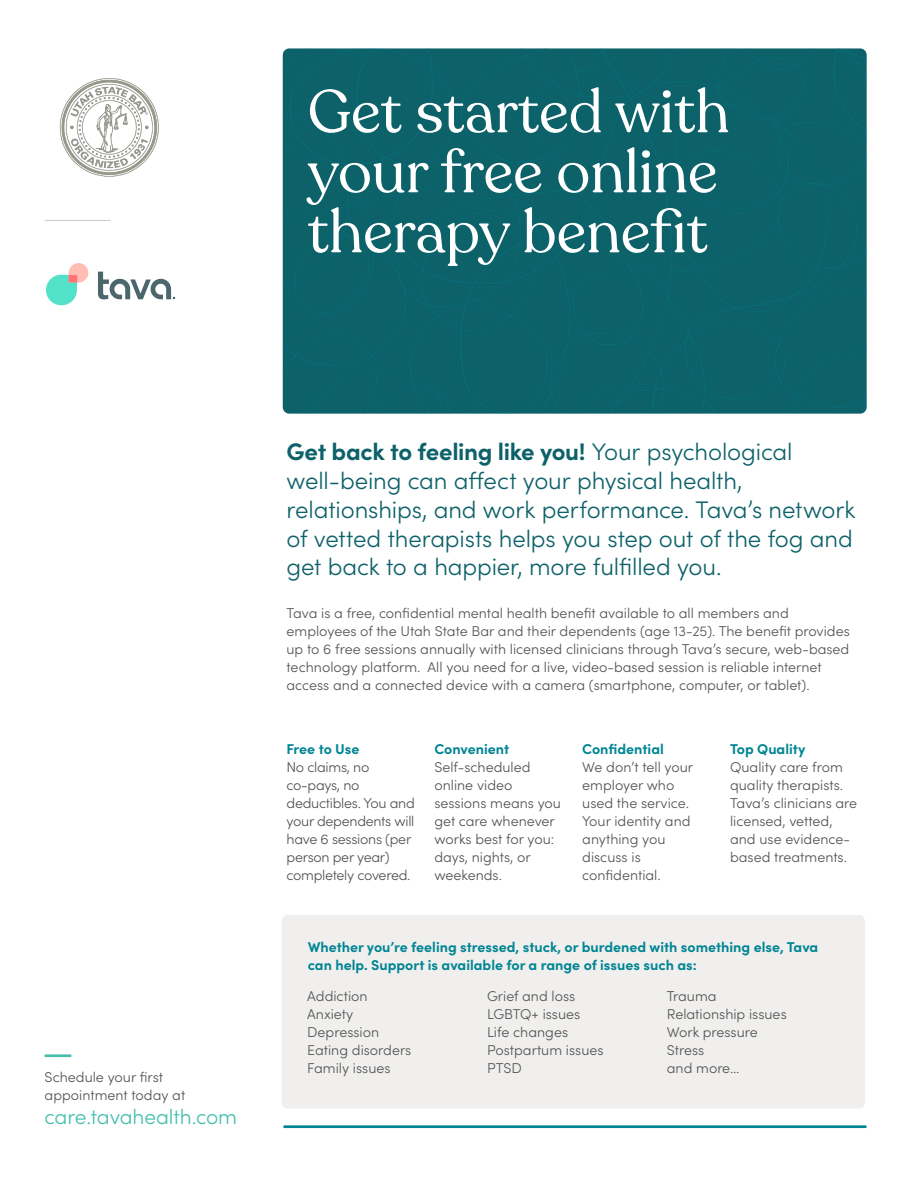
<style>
.page{position:relative;width:918px;height:1188px;background:#fff}
.page>*{position:absolute;margin:0;border:0;box-sizing:border-box;transform-origin:0 0}
.Masthead_Headline{font:60px/60px "Recoleta";color:#fff}
.Large_Body{font:300 24px/28.8px "Sofia Pro";letter-spacing:-.005em;color:#0d6169}
.Large_Body-2{font:300 21px "Sofia Pro";letter-spacing:-.005em;color:#45bfad}
.Body{font:300 14.25px/18px "Sofia Pro";color:#505353}
.Mini_Header{font:700 14.25px/17.1px "Sofia Pro";color:#018594}
.Body-2{font:300 14.25px/18px "Sofia Pro";letter-spacing:-.02em;color:#505353}
.s1{font-weight:700}
</style>
<div class="page">
<div style="left:282px;top:915px;width:583px;height:194px;background:#f0efed;border-radius:6px"></div>
<div style="left:283px;top:48px;width:584px;height:366px;background:#0d6169"></div>
<hr style="left:283px;top:1125px;width:584px;height:3px;background:#018594">
<hr style="left:44px;top:1054px;width:27px;height:3px;background:#45bfad">
<svg style="left:98px;top:272px;width:77px;height:27px"></svg>
<svg style="left:46px;top:263px;width:43px;height:43px"></svg>
<hr style="left:45px;top:220px;width:66px;height:1px;background:#d0cac5">
<img style="left:59px;top:78px;width:100px;height:99px">
<p class="Masthead_Headline" style="left:308px;top:83px;width:423px">Get started with your free online therapy benefit</p>
<p class="Body" style="left:45px;top:1067px;width:142px">Schedule your first appointment today at</p>
<p class="Large_Body-2" style="left:45px;top:1102px;width:194px">care.tavahealth.com</p>
<p class="Large_Body" style="left:287px;top:436px;width:571px"><span class="s1">Get back to feeling like you!</span> Your psychological well-being can affect your physical health, relationships, and work performance. Tava’s network of vetted therapists helps you step out of the fog and get back to a happier, more fulfilled you.</p>
<p class="Body" style="left:287px;top:603px;width:565px">Tava is a free, confidential mental health benefit available to all members and employees of the Utah State Bar and their dependents (age 13-25). The benefit provides up to 6 free sessions annually with licensed clinicians through Tava’s secure, web-based technology platform. All you need for a live, video-based session is reliable internet access and a connected device with a camera (smartphone, computer, or tablet).</p>
<p class="Mini_Header" style="left:287px;top:739px;width:74px">Free to Use</p>
<p class="Body-2" style="left:287px;top:757px;width:130px">No claims, no co-pays, no deductibles. You and your dependents will have 6 sessions (per person per year) completely covered.</p>
<p class="Mini_Header" style="left:434px;top:739px;width:76px">Convenient</p>
<p class="Body" style="left:434px;top:757px;width:128px">Self-scheduled online video sessions means you get care whenever works best for you: days, nights, or weekends.</p>
<p class="Mini_Header" style="left:582px;top:739px;width:83px">Confidential</p>
<p class="Body" style="left:582px;top:757px;width:113px">We don’t tell your employer who used the service.<br>Your identity and anything you discuss is confidential.</p>
<p class="Mini_Header" style="left:730px;top:739px;width:77px">Top Quality</p>
<p class="Body" style="left:730px;top:757px;width:129px">Quality care from quality therapists.<br>Tava’s clinicians are licensed, vetted, and use evidence&shy;based treatments.</p>
<p class="Mini_Header" style="left:308px;top:938px;width:512px">Whether you’re feeling stressed, stuck, or burdened with something else, Tava can help. Support is available for a range of issues such as:</p>
<p class="Body" style="left:307px;top:986px;width:62px">Addiction</p>
<p class="Body" style="left:307px;top:1004px;width:47px">Anxiety</p>
<p class="Body" style="left:307px;top:1022px;width:73px">Depression</p>
<p class="Body" style="left:307px;top:1040px;width:106px">Eating disorders</p>
<p class="Body" style="left:307px;top:1058px;width:85px">Family issues</p>
<p class="Body" style="left:487px;top:986px;width:90px">Grief and loss</p>
<p class="Body" style="left:487px;top:1004px;width:95px">LGBTQ+ issues</p>
<p class="Body" style="left:487px;top:1022px;width:83px">Life changes</p>
<p class="Body" style="left:487px;top:1040px;width:118px">Postpartum issues</p>
<p class="Body" style="left:487px;top:1058px;width:36px">PTSD</p>
<p class="Body" style="left:667px;top:986px;width:51px">Trauma</p>
<p class="Body" style="left:667px;top:1004px;width:121px">Relationship issues</p>
<p class="Body" style="left:667px;top:1022px;width:93px">Work pressure</p>
<p class="Body" style="left:667px;top:1040px;width:39px">Stress</p>
<p class="Body" style="left:667px;top:1058px;width:74px">and more…</p>
</div>
